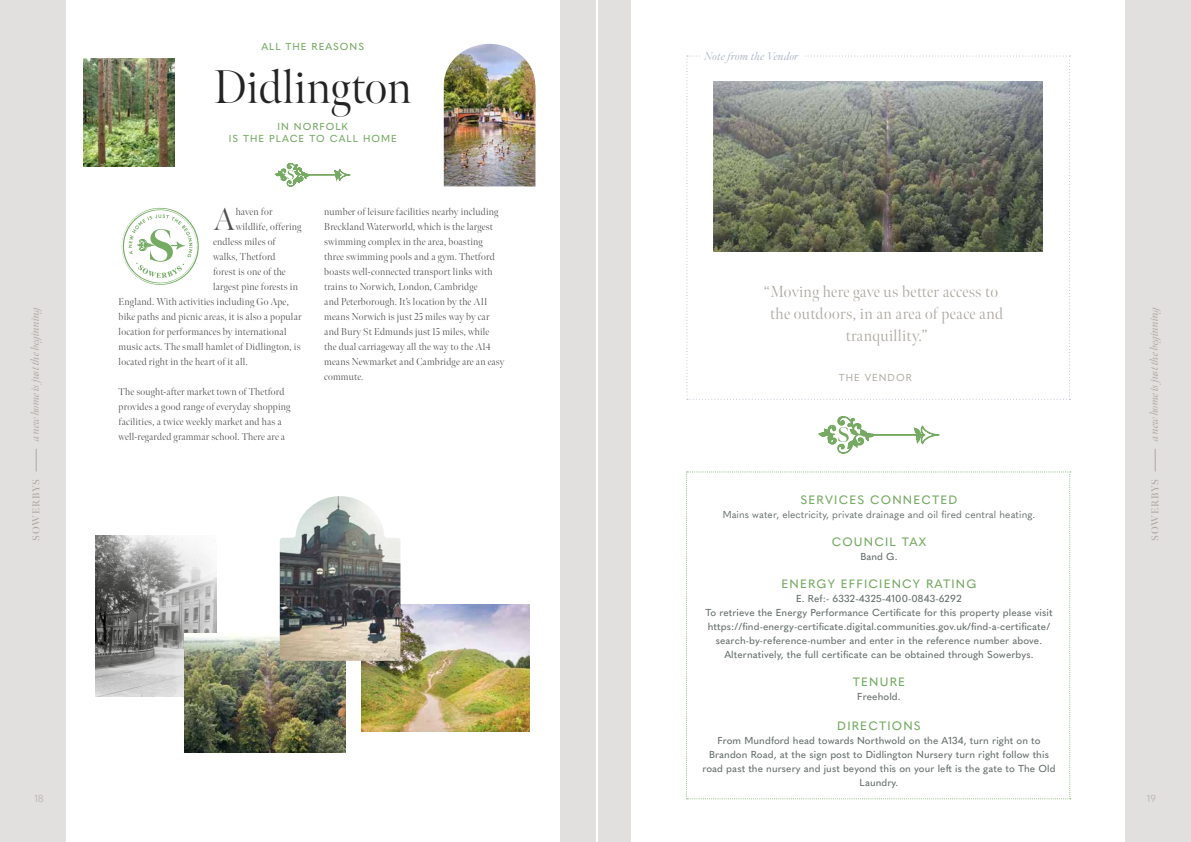
<style>
.page{position:relative;width:1191px;height:842px;background:#fff}
.page>*{position:absolute;margin:0;border:0;box-sizing:border-box;transform-origin:0 0}
.t1{font:300 47px "Meno Banner";color:#232323}
.t2{font:300 31.6px "Meno Banner";color:#4f4f4f}
.t3{font:300 16px/22px "Meno Banner";letter-spacing:.025em;color:#ada8a0;text-align:center}
.t4{font:500 12px "Quasimoda";letter-spacing:.1em;color:#76aa63}
.t5{font:italic 11px "Meno Banner";letter-spacing:-.01em;color:#ada8a0}
.t6{font:italic 11px "Meno Banner";letter-spacing:.025em;color:#abb5c4}
.t7{font:300 10px/15px "Meno Banner";letter-spacing:.02em;color:#4f4f4f}
.t8{font:500 10px/14px "Quasimoda";letter-spacing:.01em;color:#656f6c;text-align:center}
.t9{font:10px "Quasimoda";letter-spacing:.01em;color:#656f6c}
.t10{font:500 10px/12px "Quasimoda";letter-spacing:.1em;color:#76aa63;text-align:center}
.t11{font:600 10px "Meno Banner";letter-spacing:.08em;color:#ada8a0}
.t12{font:10px "Quasimoda";letter-spacing:.1em;color:#aca79f}
.t13{font:300 10px "Quasimoda";color:#ada8a0}
</style>
<div class="page">
<div style="left:0;top:0;width:595px;height:842px;background:#e2e0df"></div>
<div style="left:597px;top:0;width:594px;height:842px;background:#e2e0df"></div>
<svg style="left:36px;top:449px;width:1px;height:22px"></svg>
<svg style="left:1155px;top:449px;width:1px;height:22px"></svg>
<div style="left:66px;top:0;width:493px;height:842px;background:#fff"></div>
<img style="left:444px;top:44px;width:91px;height:142px">
<div style="left:631px;top:0;width:493px;height:842px;background:#fff"></div>
<img style="left:84px;top:59px;width:91px;height:107px">
<img style="left:361px;top:604px;width:168px;height:128px">
<img style="left:95px;top:536px;width:121px;height:160px">
<img style="left:184px;top:633px;width:161px;height:119px">
<img style="left:280px;top:496px;width:120px;height:165px">
<svg style="left:121px;top:208px;width:78px;height:77px"></svg>
<svg style="left:275px;top:163px;width:75px;height:23px"></svg>
<svg style="left:818px;top:416px;width:121px;height:37px"></svg>
<svg style="left:686px;top:56px;width:384px;height:344px"></svg>
<img style="left:714px;top:81px;width:328px;height:170px">
<div style="left:700px;top:51px;width:103px;height:9px;background:#fff"></div>
<svg style="left:686px;top:471px;width:384px;height:328px"></svg>
<p class="t10" style="left:261px;top:40px;width:104px">ALL THE REASONS</p>
<h1 class="t1" style="left:214px;top:59px;width:199px">Didlington</h1>
<p class="t10" style="left:229px;top:120px;width:169px">IN NORFOLK<br>IS THE PLACE TO CALL HOME</p>
<p class="t6" style="left:704px;top:49px;width:96px">Note from the Vendor</p>
<h2 class="t2" style="left:213px;top:201px;width:24px">A</h2>
<p class="t7" style="left:236px;top:205px;width:38px">haven for</p>
<p class="t7" style="left:324px;top:205px;width:182px">number of leisure facilities nearby including Breckland Waterworld, which is the largest swimming complex in the area, boasting three swimming pools and a gym. Thetford boasts well-connected transport links with trains to Norwich, London, Cambridge<br>and Peterborough. It’s location by the A11 means Norwich is just 25 miles way by car and Bury St Edmunds just 15 miles, while<br>the dual carriageway all the way to the A14 means Newmarket and Cambridge are an easy commute.</p>
<p class="t7" style="left:236px;top:220px;width:67px">wildlife, offering</p>
<p class="t7" style="left:213px;top:235px;width:64px">endless miles of</p>
<p class="t7" style="left:213px;top:250px;width:64px">walks, Thetford</p>
<p class="t7" style="left:213px;top:265px;width:74px">forest is one of the</p>
<p class="t7" style="left:213px;top:280px;width:86px">largest pine forests in</p>
<p class="t7" style="left:119px;top:295px;width:172px">England. With activities including Go Ape,</p>
<p class="t7" style="left:119px;top:310px;width:184px">bike paths and picnic areas, it is also a popular</p>
<p class="t7" style="left:119px;top:325px;width:169px">location for performances by international</p>
<p class="t7" style="left:119px;top:340px;width:183px">music acts. The small hamlet of Didlington, is</p>
<p class="t7" style="left:119px;top:355px;width:130px">located right in the heart of it all.</p>
<p class="t7" style="left:119px;top:385px;width:173px">The sought-after market town of Thetford provides a good range of everyday shopping facilities, a twice weekly market and has a well-regarded grammar school. There are a</p>
<h3 class="t3" style="left:764px;top:281px;width:241px">“Moving here gave us better access to the outdoors, in an area of peace and tranquillity.”</h3>
<p class="t12" style="left:838px;top:370px;width:74px">THE VENDOR</p>
<p class="t5" style="left:29px;top:441px;width:138px;rotate:-90deg">a new home is just the beginning</p>
<p class="t5" style="left:1147px;top:441px;width:138px;rotate:-90deg">a new home is just the beginning</p>
<p class="t11" style="left:30px;top:541px;width:63px;rotate:-90deg">SOWERBYS</p>
<p class="t11" style="left:1149px;top:541px;width:63px;rotate:-90deg">SOWERBYS</p>
<p class="t4" style="left:800px;top:491px;width:158px">SERVICES CONNECTED</p>
<p class="t9" style="left:722px;top:507px;width:314px">Mains water, electricity, private drainage and oil fired central heating.</p>
<p class="t4" style="left:831px;top:533px;width:96px">COUNCIL TAX</p>
<p class="t8" style="left:860px;top:549px;width:39px">Band G.</p>
<p class="t4" style="left:781px;top:575px;width:196px">ENERGY EFFICIENCY RATING</p>
<p class="t8" style="left:705px;top:591px;width:348px">E. Ref:- 6332-4325-4100-0843-6292<br>To retrieve the Energy Performance Certificate for this property please visit https://find-energy-certificate.digital.communities.gov.uk/find-a-certificate/ search-by-reference-number and enter in the reference number above.<br>Alternatively, the full certificate can be obtained through Sowerbys.</p>
<p class="t4" style="left:853px;top:673px;width:54px">TENURE</p>
<p class="t8" style="left:857px;top:689px;width:45px">Freehold.</p>
<p class="t4" style="left:837px;top:717px;width:85px">DIRECTIONS</p>
<p class="t8" style="left:702px;top:733px;width:355px">From Mundford head towards Northwold on the A134, turn right on to Brandon Road, at the sign post to Didlington Nursery turn right follow this road past the nursery and just beyond this on your left is the gate to The Old Laundry.</p>
<p class="t13" style="left:35px;top:791px;width:10px">18</p>
<p class="t13" style="left:1146px;top:791px;width:11px">19</p>
</div>
